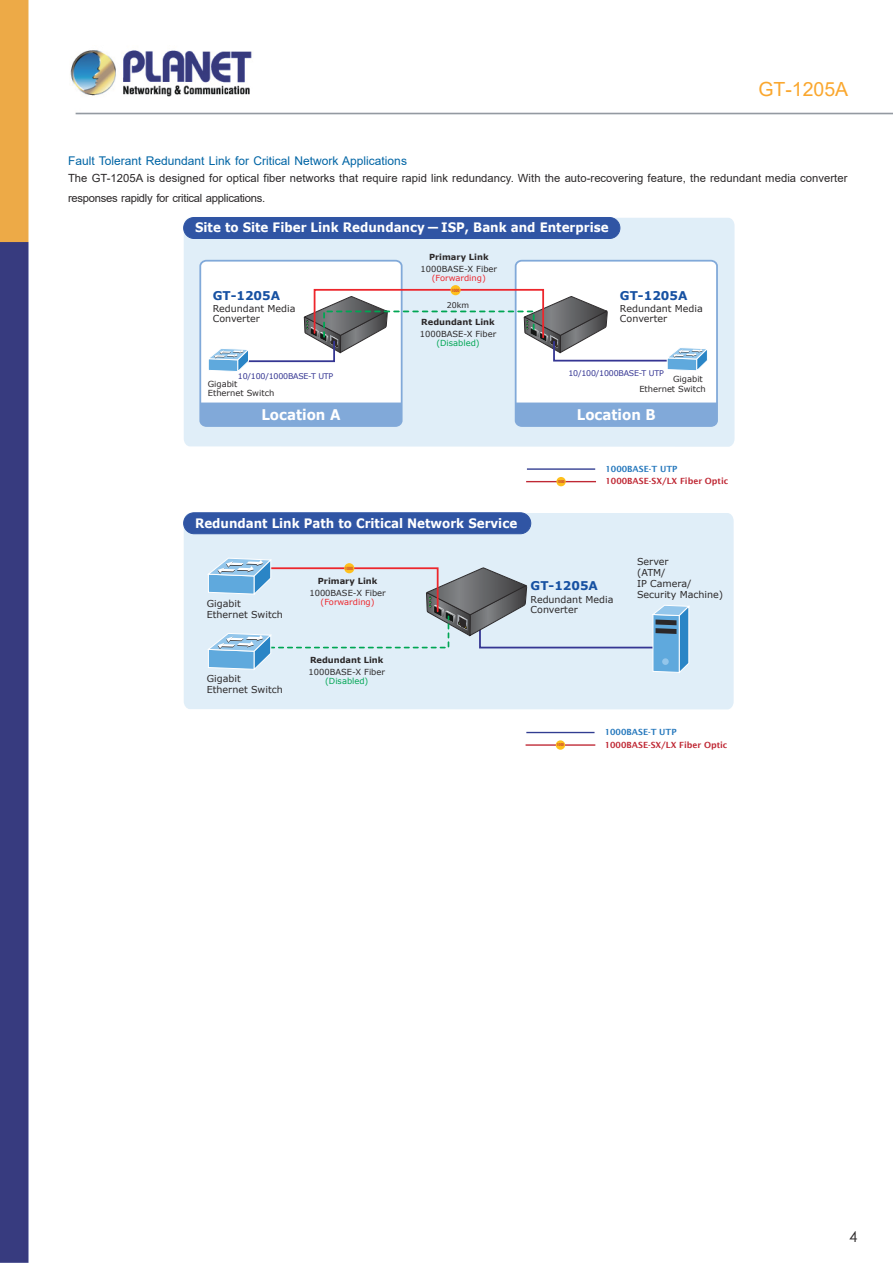
<style>
.page{position:relative;width:893px;height:1263px;background:#fff}
.page>*{position:absolute;margin:0;border:0;box-sizing:border-box;transform-origin:0 0}
.t1{font:19.5px "Arial";color:#faa72e}
.t2{font:15px "Century Gothic";color:#2b2829}
.t3{font:700 14.7px "Verdana";color:#fff;scale:.91 1}
.t4{font:700 13.05px "Verdana";color:#fff;scale:.91 1}
.t5{font:12px "Arial";color:#0065a5}
.t6{font:700 12px "Verdana";color:#1751a2}
.t7{font:11.25px/19.5px "Arial";letter-spacing:.005em;color:#2b2829}
.t8{font:9.6px/10.9px "Verdana";color:#2b2829}
.t9{font:9.45px/10.1px "Verdana";color:#2b2829}
.t10{font:600 8.55px "Lucida Sans";color:#bf2834}
.t11{font:600 8.55px "Lucida Sans";color:#2477bc}
.t12{font:8.4px/9.6px "Verdana";color:#2b2829}
.t13{font:700 8.4px "Verdana";color:#2b2829}
.t14{font:8.4px "Verdana";color:#ed262c}
.t15{font:8.4px "Verdana";color:#00a654}
.t16{font:7.8px "Verdana";letter-spacing:-.025em;color:#353693}
.t17{font:7.8px "Verdana";color:#2b2829}
.t18{font:600 4.5px "Lucida Sans";color:#bf2834;scale:.7 1}
.t19{font:600 4.05px "Lucida Sans";color:#bf2834;scale:.7 1}
</style>
<div class="page">
<img style="left:0;top:0;width:893px;height:1263px">
<div style="left:184px;top:218px;width:550px;height:229px;background:#e0eef8"></div>
<div style="left:516px;top:261px;width:201px;height:165px;background:#fff;border-radius:6px"></div>
<div style="left:515px;top:260px;width:203px;height:167px;border:2px solid #81a9d9;border-radius:6px"></div>
<div style="left:516px;top:402px;width:201px;height:24px;background:#81a9d9"></div>
<div style="left:184px;top:217px;width:436px;height:21px;background:#3055a4;border-radius:11px"></div>
<div style="left:183px;top:217px;width:437px;height:22px;border:1px solid #3055a4;border-radius:11px"></div>
<div style="left:200px;top:261px;width:202px;height:165px;background:#fff;border-radius:6px"></div>
<div style="left:199px;top:260px;width:204px;height:167px;border:2px solid #81a9d9;border-radius:6px"></div>
<div style="left:200px;top:402px;width:202px;height:24px;background:#81a9d9"></div>
<hr style="left:527px;top:468px;width:68px;height:2px;background:#313d91">
<hr style="left:526px;top:481px;width:70px;height:1px;background:#bf2834">
<div style="left:556px;top:477px;width:10px;height:9px;background:#fec01d;border-radius:50%"></div>
<svg style="left:450px;top:285px;width:11px;height:10px"></svg>
<svg style="left:208px;top:288px;width:499px;height:84px"></svg>
<div style="left:184px;top:513px;width:550px;height:196px;background:#e0eef8"></div>
<div style="left:184px;top:513px;width:347px;height:21px;background:#3055a4;border-radius:10px"></div>
<div style="left:183px;top:512px;width:348px;height:22px;border:1px solid #3055a4;border-radius:10px"></div>
<hr style="left:526px;top:732px;width:68px;height:1px;background:#313d91">
<hr style="left:526px;top:744px;width:69px;height:2px;background:#bf2834">
<div style="left:556px;top:740px;width:9px;height:10px;background:#fec01d;border-radius:50%"></div>
<svg style="left:207px;top:558px;width:483px;height:116px;background:#c9d9e6"></svg>
<h1 class="t1" style="left:758px;top:78px;width:91px">GT-1205A</h1>
<p class="t5" style="left:68px;top:156px;width:340px">Fault Tolerant Redundant Link for Critical Network Applications</p>
<p class="t7" style="left:68px;top:168px;width:781px">The GT-1205A is designed for optical fiber networks that require rapid link redundancy. With the auto-recovering feature, the redundant media converter responses rapidly for critical applications.</p>
<p class="t4" style="left:195px;top:223px;width:456px">Site to Site Fiber Link Redundancy ó ISP, Bank and Enterprise</p>
<p class="t6" style="left:213px;top:290px;width:69px">GT-1205A</p>
<p class="t8" style="left:213px;top:304px;width:84px;line-height:10.1px">Redundant Media<br>Converter</p>
<p class="t13" style="left:429px;top:253px;width:61px">Primary Link</p>
<p class="t12" style="left:421px;top:265px;width:78px">1000BASE-X Fiber</p>
<p class="t14" style="left:432px;top:275px;width:56px">(Forwarding)</p>
<p class="t13" style="left:421px;top:318px;width:75px">Redundant Link</p>
<p class="t12" style="left:420px;top:330px;width:78px">1000BASE-X Fiber</p>
<p class="t15" style="left:436px;top:340px;width:45px">(Disabled)</p>
<p class="t18" style="left:452px;top:288px;width:13px">1000</p>
<p class="t17" style="left:447px;top:302px;width:24px">20km</p>
<p class="t6" style="left:620px;top:290px;width:69px">GT-1205A</p>
<p class="t8" style="left:620px;top:304px;width:84px;line-height:10.1px">Redundant Media<br>Converter</p>
<p class="t16" style="left:568px;top:370px;width:97px">10/100/1000BASE-T UTP</p>
<p class="t16" style="left:238px;top:374px;width:97px">10/100/1000BASE-T UTP</p>
<p class="t12" style="left:208px;top:380px;width:68px">Gigabit<br>Ethernet Switch</p>
<p class="t12" style="left:639px;top:375px;width:68px;text-indent:34px">Gigabit<br>Ethernet Switch</p>
<h3 class="t3" style="left:261px;top:408px;width:88px">Location A</h3>
<p class="t4" style="left:195px;top:518px;width:356px">Redundant Link Path to Critical Network Service</p>
<h3 class="t3" style="left:577px;top:408px;width:88px">Location B</h3>
<p class="t11" style="left:605px;top:465px;width:73px">1000BASE-T UTP</p>
<p class="t19" style="left:557px;top:480px;width:12px">1000</p>
<p class="t10" style="left:605px;top:478px;width:124px">1000BASE-SX/LX Fiber Optic</p>
<p class="t8" style="left:207px;top:598px;width:78px">Gigabit<br>Ethernet Switch</p>
<p class="t8" style="left:207px;top:674px;width:78px">Gigabit<br>Ethernet Switch</p>
<p class="t18" style="left:345px;top:566px;width:13px">1000</p>
<p class="t13" style="left:318px;top:578px;width:61px">Primary Link</p>
<p class="t12" style="left:309px;top:589px;width:78px">1000BASE-X Fiber</p>
<p class="t14" style="left:321px;top:599px;width:55px">(Forwarding)</p>
<p class="t9" style="left:531px;top:595px;width:84px">Redundant Media<br>Converter</p>
<p class="t6" style="left:531px;top:581px;width:69px">GT-1205A</p>
<p class="t13" style="left:310px;top:656px;width:75px">Redundant Link</p>
<p class="t12" style="left:309px;top:668px;width:78px">1000BASE-X Fiber</p>
<p class="t15" style="left:325px;top:678px;width:45px">(Disabled)</p>
<p class="t8" style="left:637px;top:557px;width:88px">Server<br>(ATM/<br>IP Camera/<br>Security Machine)</p>
<p class="t11" style="left:605px;top:729px;width:73px">1000BASE-T UTP</p>
<p class="t19" style="left:557px;top:743px;width:12px">1000</p>
<p class="t10" style="left:605px;top:741px;width:124px">1000BASE-SX/LX Fiber Optic</p>
<h2 class="t2" style="left:849px;top:1227px;width:10px">4</h2>
</div>
